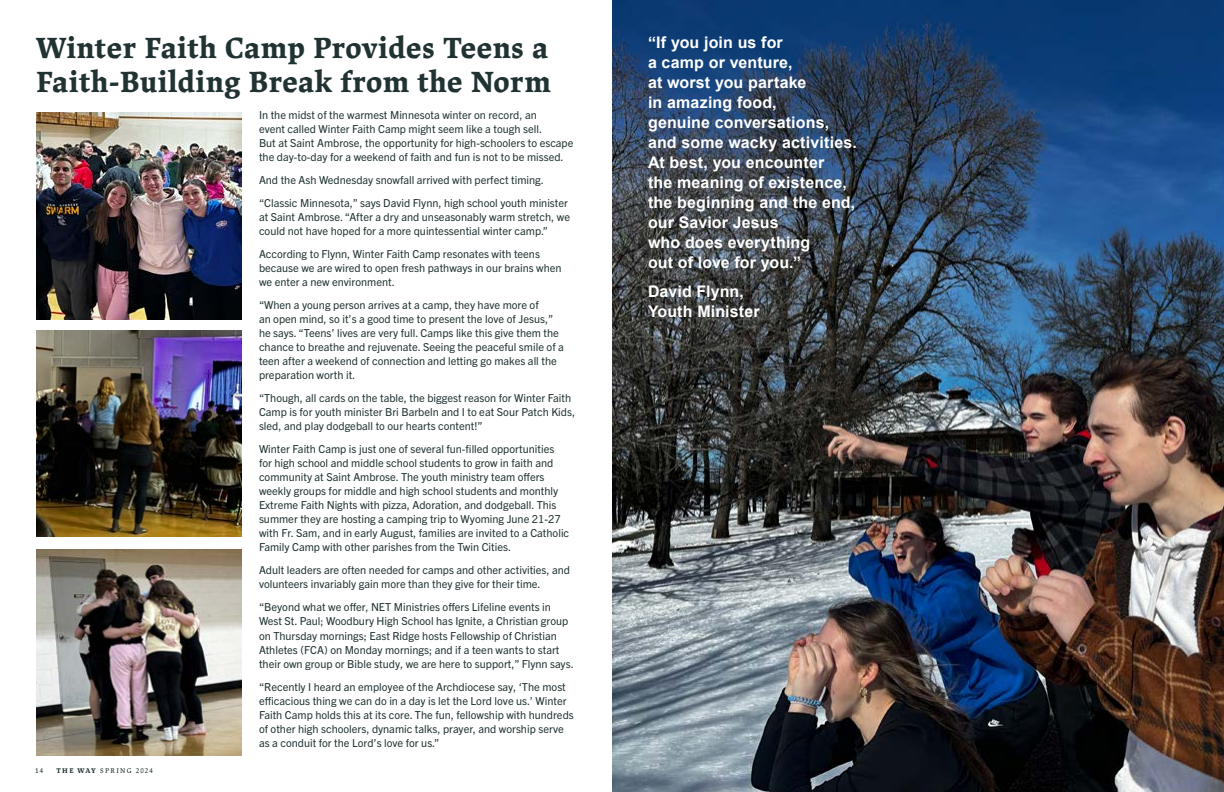
<style>
.page{position:relative;width:1224px;height:792px;background:#fff}
.page>*{position:absolute;margin:0;border:0;box-sizing:border-box;transform-origin:0 0}
.t1{font:700 30px/34px "Lapture";color:#203232}
.t2{font:700 16px/20px "Arial";letter-spacing:.01em;color:#fff}
.t3{font:11px/14px "Trade Gothic Next LT Pro";color:#203232}
.t4{font:7px "Lapture";letter-spacing:.185em;color:#203232}
.s1{font-weight:700}
</style>
<div class="page">
<img style="left:36px;top:113px;width:205px;height:206px">
<img style="left:36px;top:549px;width:205px;height:207px">
<img style="left:612px;top:0;width:612px;height:792px">
<img style="left:36px;top:330px;width:205px;height:207px">
<h1 class="t1" style="left:36px;top:31px;width:517px">Winter Faith Camp Provides Teens a<br>Faith-Building Break from the Norm</h1>
<p class="t2" style="left:648px;top:32px;width:210px">“If you join us for<br>a camp or venture,<br>at worst you partake<br>in amazing food,<br>genuine conversations, and some wacky activities.<br>At best, you encounter<br>the meaning of existence, the beginning and the end, our Savior Jesus<br>who does everything<br>out of love for you.”</p>
<h2 class="t2" style="left:648px;top:281px;width:113px">David Flynn,<br>Youth Minister</h2>
<p class="t3" style="left:259px;top:108px;width:316px">In the midst of the warmest Minnesota winter on record, an<br>event called Winter Faith Camp might seem like a tough sell.<br>But at Saint Ambrose, the opportunity for high-schoolers to escape the day-to-day for a weekend of faith and fun is not to be missed.</p>
<p class="t3" style="left:259px;top:168px;width:311px;line-height:23px">And the Ash Wednesday snowfall arrived with perfect timing. “Classic Minnesota,” says David Flynn, high school youth minister</p>
<p class="t3" style="left:259px;top:210px;width:313px">at Saint Ambrose. “After a dry and unseasonably warm stretch, we could not have hoped for a more quintessential winter camp.”</p>
<p class="t3" style="left:259px;top:247px;width:304px">According to Flynn, Winter Faith Camp resonates with teens because we are wired to open fresh pathways in our brains when we enter a new environment.</p>
<p class="t3" style="left:259px;top:298px;width:306px">“When a young person arrives at a camp, they have more of<br>an open mind, so it’s a good time to present the love of Jesus,” he says. “Teens’ lives are very full. Camps like this give them the chance to breathe and rejuvenate. Seeing the peaceful smile of a teen after a weekend of connection and letting go makes all the preparation worth it.</p>
<p class="t3" style="left:259px;top:391px;width:318px">“Though, all cards on the table, the biggest reason for Winter Faith<br>Camp is for youth minister Bri Barbeln and I to eat Sour Patch Kids, sled, and play dodgeball to our hearts content!”</p>
<p class="t3" style="left:259px;top:442px;width:312px">Winter Faith Camp is just one of several fun-filled opportunities for high school and middle school students to grow in faith and community at Saint Ambrose. The youth ministry team offers weekly groups for middle and high school students and monthly Extreme Faith Nights with pizza, Adoration, and dodgeball. This summer they are hosting a camping trip to Wyoming June 21-27 with Fr. Sam, and in early August, families are invited to a Catholic Family Camp with other parishes from the Twin Cities.</p>
<p class="t3" style="left:259px;top:563px;width:313px">Adult leaders are often needed for camps and other activities, and volunteers invariably gain more than they give for their time.</p>
<p class="t3" style="left:259px;top:600px;width:316px">“Beyond what we offer, NET Ministries offers Lifeline events in West St. Paul; Woodbury High School has Ignite, a Christian group on Thursday mornings; East Ridge hosts Fellowship of Christian Athletes (FCA) on Monday mornings; and if a teen wants to start their own group or Bible study, we are here to support,” Flynn says.</p>
<p class="t3" style="left:259px;top:679px;width:316px">“Recently I heard an employee of the Archdiocese say, ‘The most efficacious thing we can do in a day is let the Lord love us.’ Winter Faith Camp holds this at its core. The fun, fellowship with hundreds of other high schoolers, dynamic talks, prayer, and worship serve as a conduit for the Lord’s love for us.”</p>
<p class="t4" style="left:35px;top:766px;width:9px">14</p>
<p class="t4" style="left:56px;top:766px;width:98px"><span class="s1">THE WAY</span> SPRING 2024</p>
</div>
